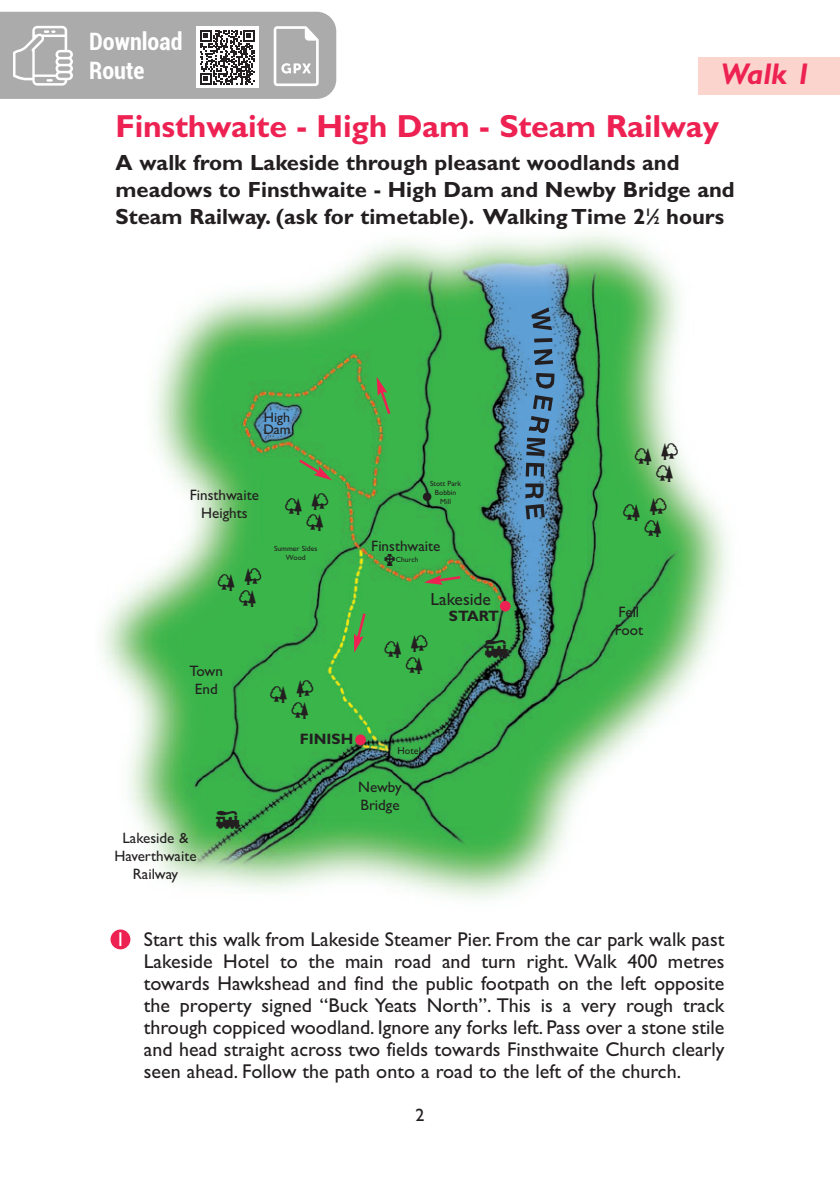
<style>
.page{position:relative;width:840px;height:1191px;background:#fff}
.page>*{position:absolute;margin:0;border:0;box-sizing:border-box;transform-origin:0 0}
.t1{font:700 32px "M Gill Sans";letter-spacing:-.005em;color:#ed2152}
.t2{font:italic 700 30px "Gill Sans";color:#ed2152}
.t3{font:700 condensed 24px/28.8px "Roboto";color:#fff}
.t4{font:22.6px "BTAFOUR";color:#231f20}
.t5{font:700 22px/27px "Gill Sans";color:#231f20}
.t6{font:21.2px "BTAFIVE";color:#231f20}
.t7{font:20px/22px "Gill Sans";color:#231f20;text-align:justify}
.t8{font:18px "Gill Sans";color:#231f20}
.t9{font:17.6px "Gill Sans";color:#231f20}
.t10{font:15px/18.2px "Gill Sans";color:#231f20;text-align:center}
.t11{font:700 15px "Gill Sans";color:#231f20}
.t12{font:15px "BTAFOUR";color:#231f20}
.t13{font:14px/12px "Gill Sans";color:#231f20}
.t14{font:10px "Gill Sans";color:#231f20}
.t15{font:7.6px/9px "Gill Sans";color:#231f20;text-align:center}
.s1{font-size:11px}
.s2{color:#fff}
</style>
<div class="page">
<img style="left:102px;top:235px;width:626px;height:713px">
<div style="left:500px;top:601px;width:10px;height:10px;background:#ed2152;border-radius:50%"></div>
<div style="left:355px;top:734px;width:11px;height:11px;background:#ed2152;border-radius:50%"></div>
<svg style="left:376px;top:377px;width:16px;height:40px"></svg>
<svg style="left:424px;top:574px;width:39px;height:11px"></svg>
<svg style="left:354px;top:611px;width:13px;height:42px"></svg>
<svg style="left:296px;top:457px;width:36px;height:23px"></svg>
<div style="left:423px;top:492px;width:8px;height:9px;background:#231f20;border-radius:50%"></div>
<svg style="left:525px;top:307px;width:29px;height:212px"></svg>
<div style="left:698px;top:57px;width:142px;height:38px;background:#fbd4ce"></div>
<div style="left:110px;top:929px;width:20px;height:20px;background:#ed2152;border-radius:50%"></div>
<svg style="left:0;top:12px;width:336px;height:87px"></svg>
<svg style="left:650px;top:498px;width:16px;height:17px"></svg>
<svg style="left:661px;top:443px;width:17px;height:17px"></svg>
<svg style="left:312px;top:492px;width:16px;height:17px"></svg>
<svg style="left:244px;top:568px;width:17px;height:17px"></svg>
<svg style="left:297px;top:680px;width:16px;height:17px"></svg>
<svg style="left:411px;top:635px;width:16px;height:17px"></svg>
<p class="t3" style="left:89px;top:26px;width:95px">Download<br>Route</p>
<h2 class="t2" style="left:720px;top:57px;width:92px">Walk 1</h2>
<h1 class="t1" style="left:115px;top:109px;width:605px">Finsthwaite - High Dam - Steam Railway</h1>
<p class="t5" style="left:115px;top:149px;width:620px">A walk from Lakeside through pleasant woodlands and meadows to Finsthwaite - High Dam and Newby Bridge and<br>Steam Railway. (ask for timetable). Walking Time 2<sup>1</sup>⁄<span class="s1">2</span> hours</p>
<p class="t13" style="left:263px;top:411px;width:29px">High<br>Dam</p>
<p class="t10" style="left:190px;top:486px;width:71px">Finsthwaite<br>Heights</p>
<p class="t6" style="left:217px;top:572px;width:20px">D</p>
<p class="t6" style="left:238px;top:588px;width:20px">D</p>
<p class="t6" style="left:284px;top:496px;width:20px">D</p>
<p class="t6" style="left:306px;top:512px;width:20px">D</p>
<p class="t15" style="left:274px;top:544px;width:45px">Summer Sides<br>Wood</p>
<p class="t10" style="left:189px;top:662px;width:35px">Town<br>End</p>
<p class="t6" style="left:269px;top:684px;width:20px">D</p>
<p class="t6" style="left:291px;top:700px;width:20px">D</p>
<p class="t11" style="left:300px;top:730px;width:55px">FINISH</p>
<p class="t15" style="left:430px;top:478px;width:33px">Stott Park<br>Bobbin<br>Mill</p>
<p class="t10" style="left:371px;top:536px;width:71px">Finsthwaite</p>
<p class="t12" style="left:384px;top:552px;width:13px">5</p>
<p class="t15" style="left:396px;top:555px;width:24px">Church</p>
<p class="t9" style="left:430px;top:589px;width:62px">Lakeside</p>
<p class="t6" style="left:384px;top:639px;width:20px">D</p>
<p class="t6" style="left:405px;top:655px;width:20px">D</p>
<p class="t11" style="left:449px;top:607px;width:52px">START</p>
<p class="t4" style="left:483px;top:637px;width:28px">q</p>
<p class="t14" style="left:397px;top:745px;width:25px">Hotel</p>
<p class="t10" style="left:114px;top:828px;width:84px">Lakeside &amp;<br>Haverthwaite<br>Railway</p>
<p class="t4" style="left:215px;top:808px;width:28px">q</p>
<p class="t10" style="left:358px;top:777px;width:45px;text-align:left">Newby<br>Bridge</p>
<p class="t6" style="left:634px;top:446px;width:20px">D</p>
<p class="t6" style="left:655px;top:462px;width:20px">D</p>
<p class="t6" style="left:622px;top:502px;width:20px">D</p>
<p class="t6" style="left:644px;top:518px;width:20px">D</p>
<p class="t10" style="left:614px;top:602px;width:30px;text-align:left">Fell<br>Foot</p>
<p class="t7" style="left:144px;top:928px;width:582px;text-indent:-28px"><span class="s2">1</span> Start this walk from Lakeside Steamer Pier. From the car park walk past Lakeside Hotel to the main road and turn right. Walk 400 metres towards Hawkshead and find the public footpath on the left opposite the property signed “Buck Yeats North”. This is a very rough track through coppiced woodland. Ignore any forks left. Pass over a stone stile and head straight across two fields towards Finsthwaite Church clearly seen ahead. Follow the path onto a road to the left of the church.</p>
<p class="t8" style="left:415px;top:1104px;width:11px">2</p>
</div>
